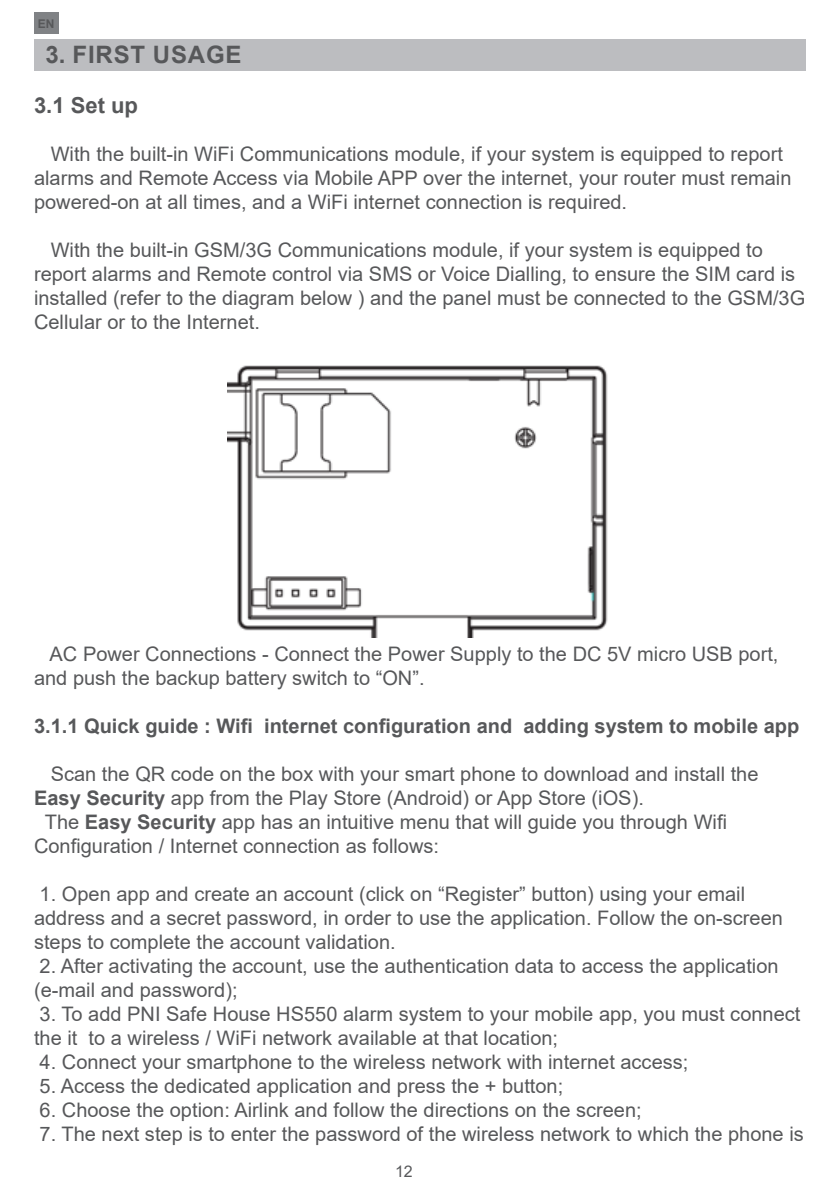
<style>
.page{position:relative;width:840px;height:1191px;background:#fff}
.page>*{position:absolute;margin:0;border:0;box-sizing:border-box;transform-origin:0 0}
.UPPERCASE_TITLE{font:700 24px "Arial";letter-spacing:.035em;color:#57585a}
.Bold{font:700 22px "Arial";color:#57585a}
.Bold-2{font:20px/24px "Arial";color:#57585a}
.Bold-3{font:700 20px "Arial";color:#57585a}
.t1{font:16px "Arial";color:#57585a}
.t2{font:700 12px "Arial";color:#57585a}
.s1{font-weight:700}
</style>
<div class="page">
<div style="left:34px;top:12px;width:24px;height:22px;background:#808285"></div>
<div style="left:34px;top:40px;width:771px;height:31px;background:#bcbdc0"></div>
<img style="left:227px;top:365px;width:381px;height:272px">
<p class="t2" style="left:38px;top:15px;width:18px">EN</p>
<p class="UPPERCASE_TITLE" style="left:45px;top:37px;width:198px">3. FIRST USAGE</p>
<p class="Bold" style="left:34px;top:90px;width:105px">3.1 Set up</p>
<p class="Bold-2" style="left:34px;top:142px;width:758px;text-indent:17px">With the built-in WiFi Communications module, if your system is equipped to report alarms and Remote Access via Mobile APP over the internet, your router must remain powered-on at all times, and a WiFi internet connection is required.</p>
<p class="Bold-2" style="left:34px;top:238px;width:772px;text-indent:17px">With the built-in GSM/3G Communications module, if your system is equipped to report alarms and Remote control via SMS or Voice Dialling, to ensure the SIM card is installed (refer to the diagram below ) and the panel must be connected to the GSM/3G Cellular or to the Internet.</p>
<p class="Bold-2" style="left:34px;top:642px;width:745px;text-indent:16px">AC Power Connections - Connect the Power Supply to the DC 5V micro USB port, and push the backup battery switch to “ON”.</p>
<p class="Bold-3" style="left:34px;top:712px;width:766px">3.1.1 Quick guide : Wifi internet configuration and adding system to mobile app</p>
<p class="Bold-2" style="left:34px;top:762px;width:725px;text-indent:17px">Scan the QR code on the box with your smart phone to download and install the<br><span class="s1">Easy Security</span> app from the Play Store (Android) or App Store (iOS).</p>
<p class="Bold-2" style="left:34px;top:810px;width:694px;text-indent:11px">The <span class="s1">Easy Security</span> app has an intuitive menu that will guide you through Wifi<br>Configuration / Internet connection as follows:</p>
<p class="Bold-2" style="left:34px;top:882px;width:750px">1. Open app and create an account (click on “Register” button) using your email address and a secret password, in order to use the application. Follow the on-screen steps to complete the account validation.</p>
<p class="Bold-2" style="left:34px;top:954px;width:745px">2. After activating the account, use the authentication data to access the application (e-mail and password);</p>
<p class="Bold-2" style="left:34px;top:1002px;width:767px">3. To add PNI Safe House HS550 alarm system to your mobile app, you must connect the it to a wireless / WiFi network available at that location;</p>
<p class="Bold-2" style="left:40px;top:1050px;width:650px">4. Connect your smartphone to the wireless network with internet access;</p>
<p class="Bold-2" style="left:40px;top:1074px;width:525px">5. Access the dedicated application and press the + button;</p>
<p class="Bold-2" style="left:40px;top:1098px;width:603px">6. Choose the option: Airlink and follow the directions on the screen;</p>
<p class="Bold-2" style="left:40px;top:1122px;width:765px">7. The next step is to enter the password of the wireless network to which the phone is</p>
<p class="t1" style="left:395px;top:1160px;width:19px">12</p>
</div>
